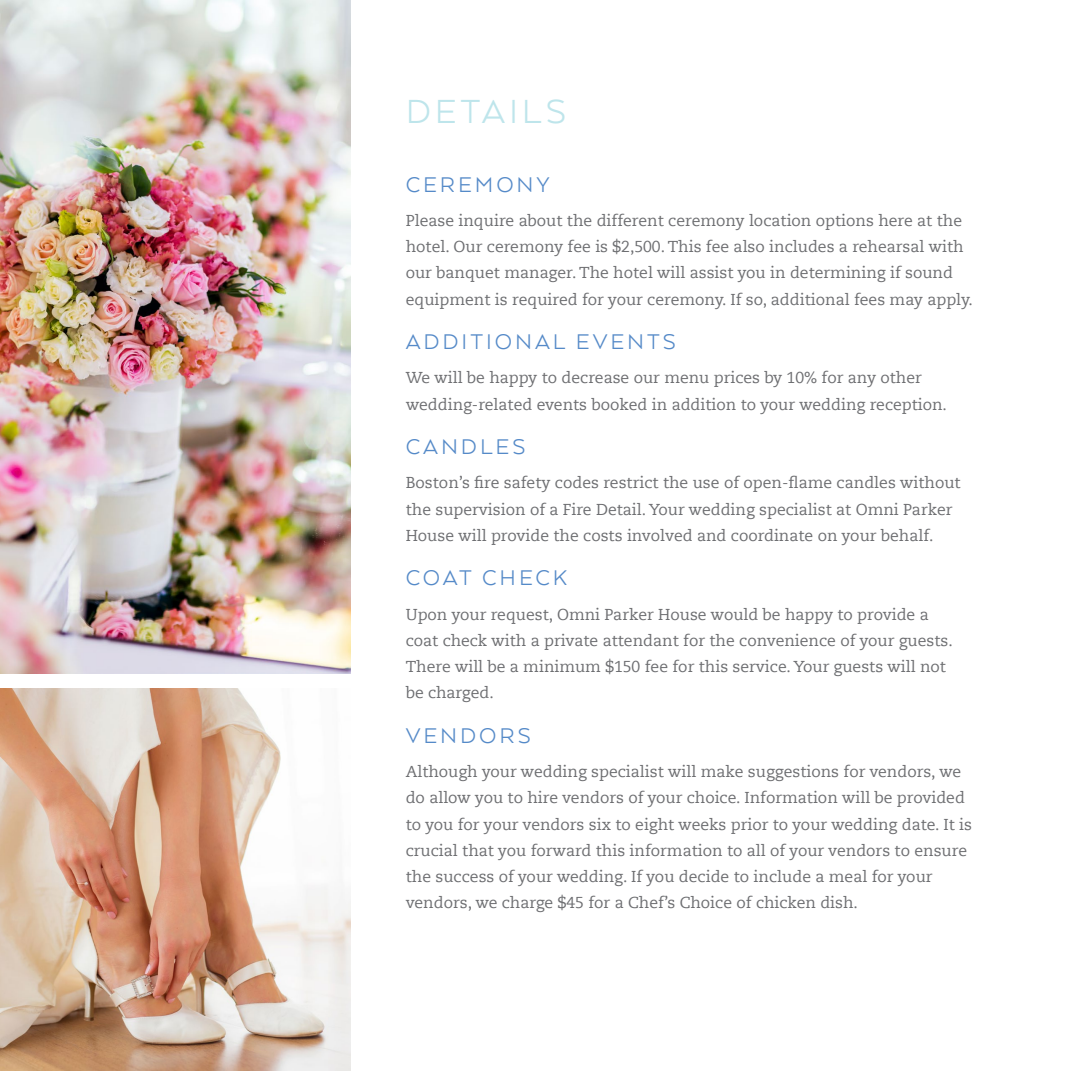
<style>
.page{position:relative;width:1071px;height:1071px;background:#fff}
.page>*{position:absolute;margin:0;border:0;box-sizing:border-box;transform-origin:0 0}
.t1{font:38.5px "Arquitecta";letter-spacing:.1em;color:#bee5eb}
.t2{font:24.5px "Arquitecta";letter-spacing:.12em;color:#558ac8}
.t3{font:15.75px/26.2px "Caecilia Com 55 Roman";color:#6d6e71}
</style>
<div class="page">
<img style="left:0;top:0;width:350px;height:673px">
<img style="left:0;top:688px;width:350px;height:383px">
<h1 class="t1" style="left:406px;top:88px;width:162px">DETAILS</h1>
<h2 class="t2" style="left:406px;top:169px;width:146px">CEREMONY</h2>
<p class="t3" style="left:406px;top:207px;width:569px">Please inquire about the different ceremony location options here at the hotel. Our ceremony fee is $2,500. This fee also includes a rehearsal with our banquet manager. The hotel will assist you in determining if sound equipment is required for your ceremony. If so, additional fees may apply.</p>
<h2 class="t2" style="left:406px;top:327px;width:272px">ADDITIONAL EVENTS</h2>
<p class="t3" style="left:406px;top:364px;width:543px">We will be happy to decrease our menu prices by 10% for any other wedding-related events booked in addition to your wedding reception.</p>
<h2 class="t2" style="left:406px;top:432px;width:121px">CANDLES</h2>
<p class="t3" style="left:406px;top:469px;width:557px">Boston’s fire safety codes restrict the use of open-flame candles without the supervision of a Fire Detail. Your wedding specialist at Omni Parker<br>House will provide the costs involved and coordinate on your behalf.</p>
<h2 class="t2" style="left:406px;top:563px;width:163px">COAT CHECK</h2>
<p class="t3" style="left:406px;top:601px;width:549px">Upon your request, Omni Parker House would be happy to provide a coat check with a private attendant for the convenience of your guests.<br>There will be a minimum $150 fee for this service. Your guests will not be charged.</p>
<h2 class="t2" style="left:406px;top:720px;width:127px">VENDORS</h2>
<p class="t3" style="left:406px;top:758px;width:568px">Although your wedding specialist will make suggestions for vendors, we do allow you to hire vendors of your choice. Information will be provided to you for your vendors six to eight weeks prior to your wedding date. It is crucial that you forward this information to all of your vendors to ensure the success of your wedding. If you decide to include a meal for your vendors, we charge $45 for a Chef’s Choice of chicken dish.</p>
</div>
